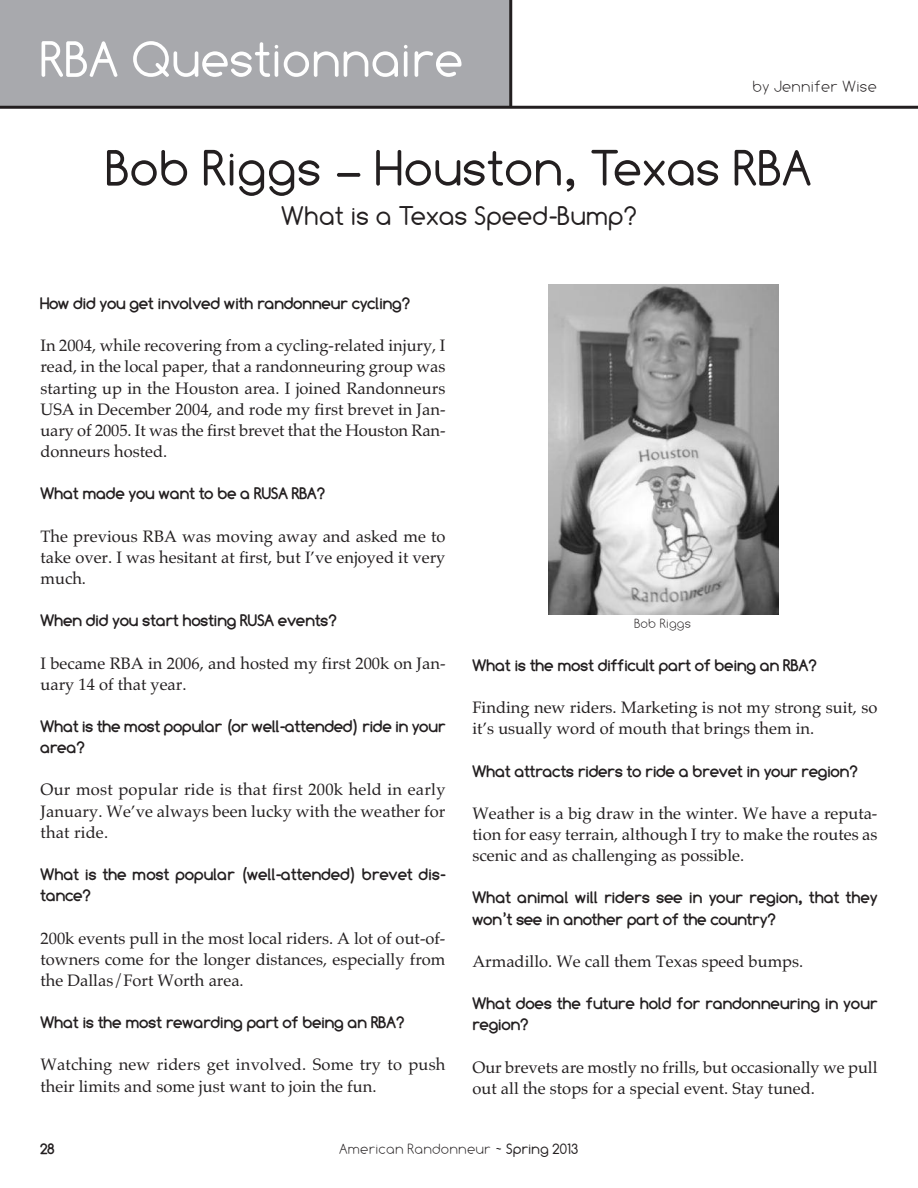
<style>
.page{position:relative;width:918px;height:1188px;background:#fff}
.page>*{position:absolute;margin:0;border:0;box-sizing:border-box;transform-origin:0 0}
.t1{font:51px "Comfortaa";color:#231f20}
.t2{font:51px "Comfortaa";color:#fff}
.t3{font:27px "Comfortaa";color:#231f20}
.t4{font:16.5px/21.1px "Palatino";color:#231f20;text-align:justify}
.t5{font:16.5px/21.1px "Comfortaa Bold OTF";color:#231f20}
.t6{font:100 16.5px "Comfortaa";color:#231f20}
.t7{font:100 15px "Comfortaa";color:#231f20}
.t8{font:700 15px "Comfortaa";color:#231f20}
.t9{font:100 13.5px "Comfortaa";color:#231f20}
.s1{font-weight:400}
</style>
<div class="page">
<img style="left:549px;top:284px;width:229px;height:330px">
<div style="left:0;top:0;width:510px;height:108px;background:#a8a9ad"></div>
<hr style="left:0;top:106px;width:918px;height:3px;background:#231f20">
<hr style="left:509px;top:0;width:3px;height:108px;background:#231f20">
<h1 class="t2" style="left:40px;top:29px;width:425px">RBA Questionnaire</h1>
<p class="t6" style="left:753px;top:77px;width:126px">by Jennifer Wise</p>
<h1 class="t1" style="left:106px;top:138px;width:708px">Bob Riggs – Houston, Texas RBA</h1>
<h2 class="t3" style="left:281px;top:200px;width:357px">What is a Texas Speed-Bump?</h2>
<p class="t5" style="left:40px;top:293px;width:371px">How did you get involved with randonneur cycling?</p>
<p class="t4" style="left:40px;top:335px;width:407px">In 2004, while recovering from a cycling-related injury, I read, in the local paper, that a randonneuring group was starting up in the Houston area. I joined Randonneurs USA in December 2004, and rode my first brevet in Jan&shy;uary of 2005. It was the first brevet that the Houston Ran&shy;donneurs hosted.</p>
<p class="t5" style="left:41px;top:483px;width:286px">What made you want to be a RUSA RBA?</p>
<p class="t4" style="left:41px;top:525px;width:407px">The previous RBA was moving away and asked me to take over. I was hesitant at first, but I’ve enjoyed it very much.</p>
<p class="t5" style="left:41px;top:610px;width:297px">When did you start hosting RUSA events?</p>
<p class="t4" style="left:41px;top:652px;width:407px">I became RBA in 2006, and hosted my first 200k on Jan&shy;uary 14 of that year.</p>
<p class="t5" style="left:41px;top:716px;width:407px">What is the most popular (or well-attended) ride in your area?</p>
<p class="t4" style="left:40px;top:779px;width:407px">Our most popular ride is that first 200k held in early January. We’ve always been lucky with the weather for that ride.</p>
<p class="t5" style="left:40px;top:864px;width:407px">What is the most popular (well-attended) brevet dis&shy;tance?</p>
<p class="t4" style="left:40px;top:927px;width:406px">200k events pull in the most local riders. A lot of out-of&shy;towners come for the longer distances, especially from the Dallas/Fort Worth area.</p>
<p class="t5" style="left:40px;top:1012px;width:365px">What is the most rewarding part of being an RBA?</p>
<p class="t4" style="left:40px;top:1054px;width:407px">Watching new riders get involved. Some try to push their limits and some just want to join the fun.</p>
<p class="t9" style="left:634px;top:615px;width:59px">Bob Riggs</p>
<p class="t5" style="left:472px;top:655px;width:345px">What is the most difficult part of being an RBA?</p>
<p class="t4" style="left:472px;top:697px;width:407px">Finding new riders. Marketing is not my strong suit, so it’s usually word of mouth that brings them in.</p>
<p class="t5" style="left:472px;top:760px;width:386px">What attracts riders to ride a brevet in your region?</p>
<p class="t4" style="left:472px;top:803px;width:407px">Weather is a big draw in the winter. We have a reputa&shy;tion for easy terrain, although I try to make the routes as scenic and as challenging as possible.</p>
<p class="t5" style="left:472px;top:887px;width:407px">What animal will riders see in your region, that they won’t see in another part of the country?</p>
<p class="t4" style="left:472px;top:951px;width:332px">Armadillo. We call them Texas speed bumps.</p>
<p class="t5" style="left:472px;top:993px;width:407px">What does the future hold for randonneuring in your region?</p>
<p class="t4" style="left:472px;top:1056px;width:406px">Our brevets are mostly no frills, but occasionally we pull out all the stops for a special event. Stay tuned.</p>
<p class="t8" style="left:40px;top:1140px;width:16px">28</p>
<p class="t7" style="left:340px;top:1140px;width:240px">American Randonneur ~ <span class="s1">Spring 2013</span></p>
</div>
